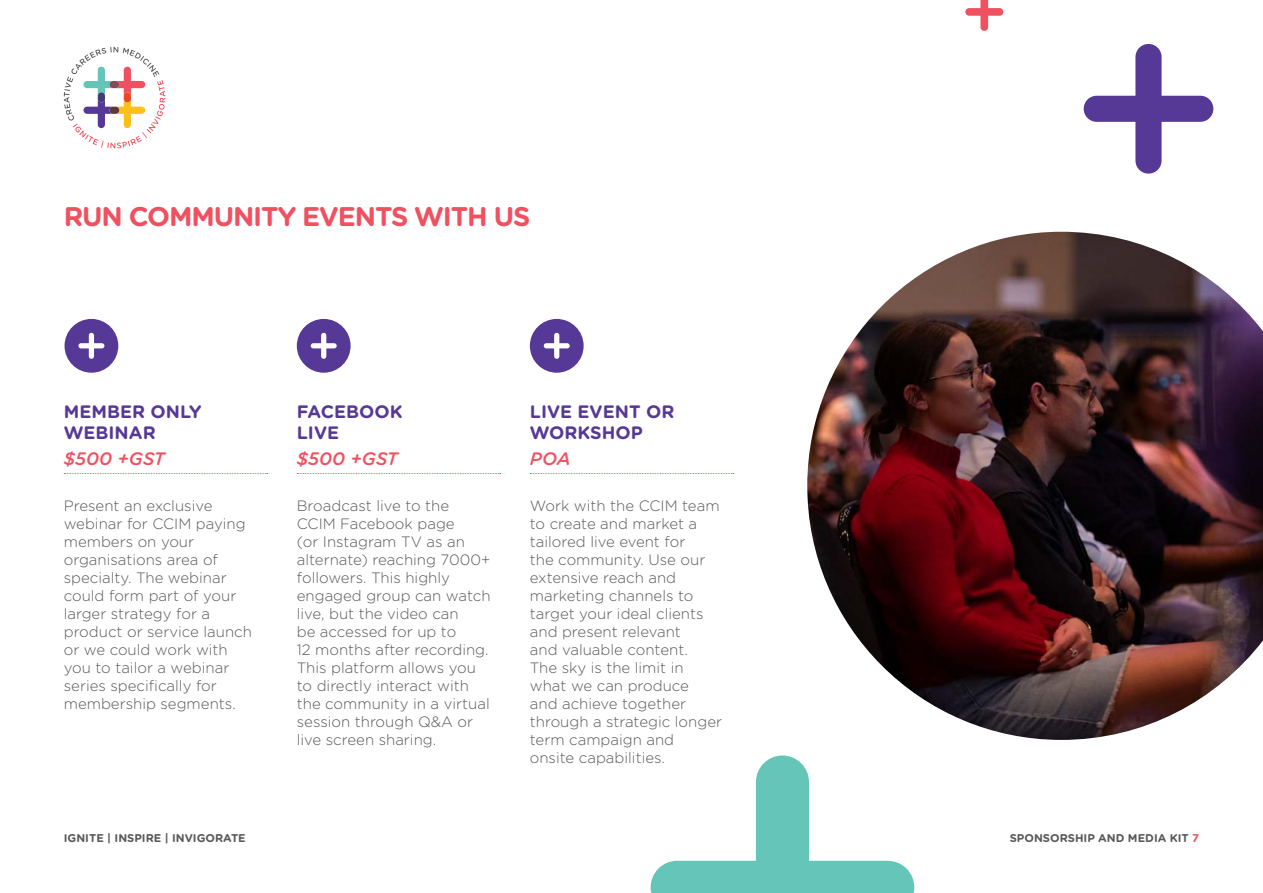
<style>
.page{position:relative;width:1263px;height:893px;background:#fff}
.page>*{position:absolute;margin:0;border:0;box-sizing:border-box;transform-origin:0 0}
.t1{font:700 27px "Gotham Rounded";letter-spacing:-.04em;color:#f05161}
.t2{font:700 18px/21px "Gotham Rounded";color:#563996}
.t3{font:italic 500 18px "Gotham Rounded";color:#f05161}
.t4{font:300 15px/18px "Gotham Rounded";color:#58595b}
.t5{font:700 11.25px "Gotham Rounded";color:#58595b}
.s1{color:#f05161}
</style>
<div class="page">
<svg style="left:64px;top:47px;width:101px;height:101px"></svg>
<svg style="left:64px;top:473px;width:204px;height:1px"></svg>
<svg style="left:297px;top:473px;width:204px;height:1px"></svg>
<svg style="left:530px;top:473px;width:204px;height:1px"></svg>
<svg style="left:651px;top:755px;width:263px;height:138px"></svg>
<svg style="left:965px;top:0;width:38px;height:31px"></svg>
<svg style="left:1084px;top:44px;width:129px;height:130px"></svg>
<img style="left:807px;top:232px;width:456px;height:508px">
<div style="left:65px;top:319px;width:53px;height:54px;background:#563996;border-radius:50%"></div>
<svg style="left:78px;top:333px;width:26px;height:26px"></svg>
<div style="left:297px;top:319px;width:54px;height:54px;background:#563996;border-radius:50%"></div>
<svg style="left:311px;top:333px;width:26px;height:26px"></svg>
<div style="left:530px;top:319px;width:54px;height:54px;background:#563996;border-radius:50%"></div>
<svg style="left:544px;top:333px;width:26px;height:26px"></svg>
<h1 class="t1" style="left:64px;top:196px;width:468px">RUN COMMUNITY EVENTS WITH US</h1>
<p class="t2" style="left:64px;top:401px;width:139px">MEMBER ONLY<br>WEBINAR</p>
<p class="t3" style="left:64px;top:445px;width:103px">$500 +GST</p>
<p class="t2" style="left:297px;top:401px;width:107px">FACEBOOK<br>LIVE</p>
<p class="t3" style="left:297px;top:445px;width:103px">$500 +GST</p>
<p class="t2" style="left:530px;top:401px;width:146px">LIVE EVENT OR<br>WORKSHOP</p>
<p class="t3" style="left:530px;top:445px;width:42px">POA</p>
<p class="t4" style="left:64px;top:496px;width:190px">Present an exclusive webinar for CCIM paying members on your organisations area of specialty. The webinar could form part of your larger strategy for a product or service launch or we could work with you to tailor a webinar series specifically for membership segments.</p>
<p class="t4" style="left:297px;top:496px;width:195px">Broadcast live to the<br>CCIM Facebook page<br>(or Instagram TV as an alternate) reaching 7000+ followers. This highly engaged group can watch live, but the video can<br>be accessed for up to<br>12 months after recording.<br>This platform allows you to directly interact with the community in a virtual session through Q&amp;A or live screen sharing.</p>
<p class="t4" style="left:530px;top:496px;width:194px">Work with the CCIM team to create and market a tailored live event for<br>the community. Use our extensive reach and marketing channels to target your ideal clients and present relevant<br>and valuable content.<br>The sky is the limit in what we can produce<br>and achieve together through a strategic longer term campaign and onsite capabilities.</p>
<p class="t5" style="left:64px;top:830px;width:184px">IGNITE | INSPIRE | INVIGORATE</p>
<p class="t5" style="left:1010px;top:830px;width:191px">SPONSORSHIP AND MEDIA KIT <span class="s1">7</span></p>
</div>
